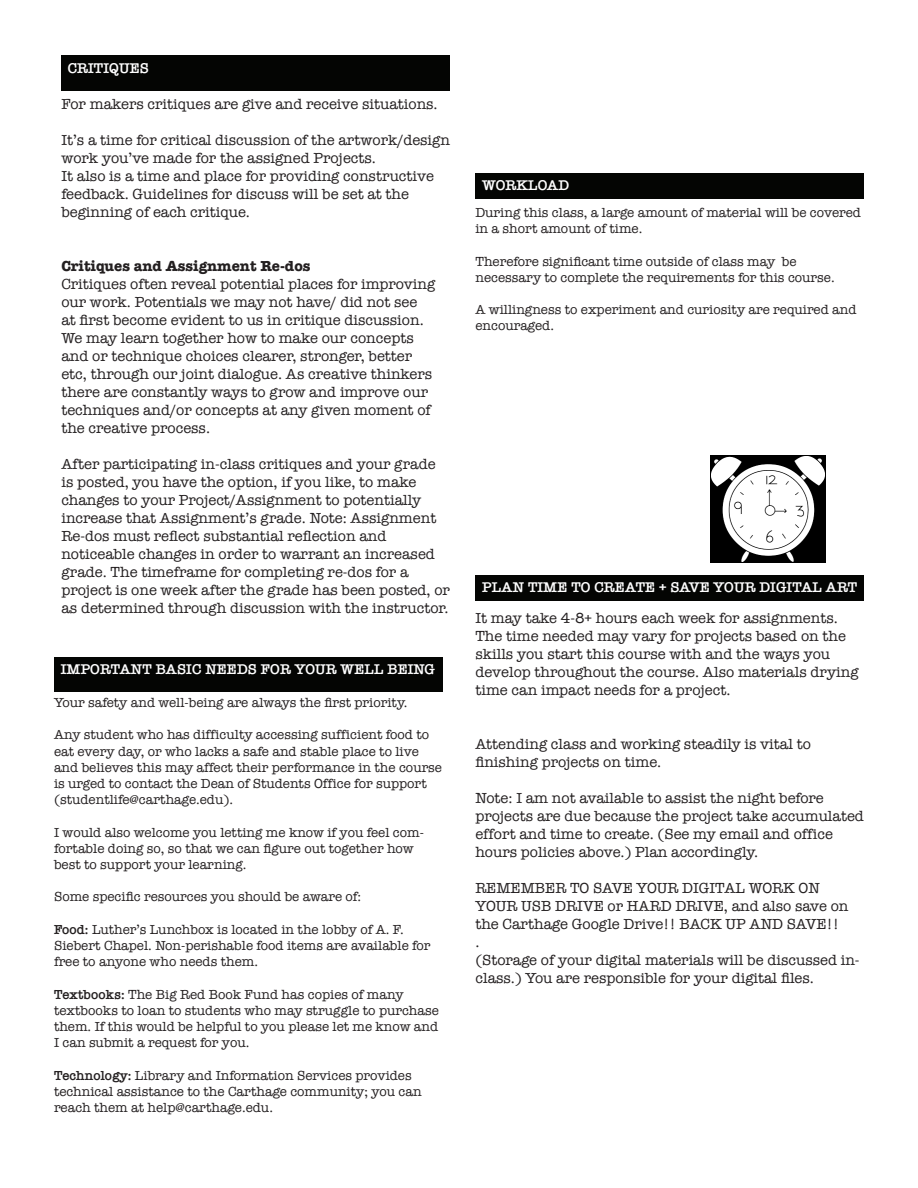
<style>
.page{position:relative;width:918px;height:1188px;background:#fff}
.page>*{position:absolute;margin:0;border:0;box-sizing:border-box;transform-origin:0 0}
.t1{font:15px/18px "American Typewriter";color:#231f20}
.t2{font:700 15px "American Typewriter";color:#231f20}
.t3{font:600 14.55px "American Typewriter";color:#fff}
.t4{font:13.5px/16.2px "American Typewriter";color:#231f20}
.s1{font-weight:600}
</style>
<div class="page">
<div style="left:475px;top:173px;width:389px;height:26px;background:#040503"></div>
<div style="left:61px;top:56px;width:389px;height:35px;background:#040503"></div>
<div style="left:54px;top:657px;width:389px;height:34px;background:#040503"></div>
<div style="left:475px;top:575px;width:389px;height:26px;background:#040503"></div>
<img style="left:711px;top:456px;width:115px;height:106px">
<p class="t3" style="left:68px;top:57px;width:83px">CRITIQUES</p>
<p class="t1" style="left:61px;top:94px;width:378px">For makers critiques are give and receive situations.</p>
<p class="t1" style="left:61px;top:130px;width:390px">It’s a time for critical discussion of the artwork/design work you’ve made for the assigned Projects.</p>
<p class="t1" style="left:61px;top:166px;width:374px">It also is a time and place for providing constructive feedback. Guidelines for discuss will be set at the beginning of each critique.</p>
<p class="t2" style="left:61px;top:253px;width:251px">Critiques and Assignment Re-dos</p>
<p class="t1" style="left:61px;top:274px;width:375px">Critiques often reveal potential places for improving our work. Potentials we may not have/ did not see at first become evident to us in critique discussion.<br>We may learn together how to make our concepts and or technique choices clearer, stronger, better etc, through our joint dialogue. As creative thinkers there are constantly ways to grow and improve our techniques and/or concepts at any given moment of the creative process.</p>
<p class="t1" style="left:61px;top:454px;width:390px">After participating in-class critiques and your grade is posted, you have the option, if you like, to make changes to your Project/Assignment to potentially increase that Assignment’s grade. Note: Assignment Re-dos must reflect substantial reflection and noticeable changes in order to warrant an increased grade. The timeframe for completing re-dos for a project is one week after the grade has been posted, or as determined through discussion with the instructor.</p>
<p class="t3" style="left:61px;top:658px;width:376px">IMPORTANT BASIC NEEDS FOR YOUR WELL BEING</p>
<p class="t4" style="left:54px;top:694px;width:355px">Your safety and well-being are always the first priority.</p>
<p class="t4" style="left:54px;top:726px;width:390px">Any student who has difficulty accessing sufficient food to eat every day, or who lacks a safe and stable place to live and believes this may affect their performance in the course is urged to contact the Dean of Students Office for support (studentlife@carthage.edu).</p>
<p class="t4" style="left:54px;top:824px;width:371px">I would also welcome you letting me know if you feel com&shy;fortable doing so, so that we can figure out together how best to support your learning.</p>
<p class="t4" style="left:54px;top:888px;width:309px">Some specific resources you should be aware of:</p>
<p class="t4" style="left:54px;top:921px;width:351px"><span class="s1">Food:</span> Luther’s Lunchbox is located in the lobby of A. F.</p>
<p class="t4" style="left:54px;top:937px;width:378px">Siebert Chapel. Non-perishable food items are available for free to anyone who needs them.</p>
<p class="t4" style="left:54px;top:986px;width:386px"><span class="s1">Textbooks:</span> The Big Red Book Fund has copies of many textbooks to loan to students who may struggle to purchase them. If this would be helpful to you please let me know and I can submit a request for you.</p>
<p class="t4" style="left:54px;top:1067px;width:369px"><span class="s1">Technology:</span> Library and Information Services provides technical assistance to the Carthage community; you can reach them at help@carthage.edu.</p>
<p class="t3" style="left:482px;top:174px;width:89px">WORKLOAD</p>
<p class="t4" style="left:475px;top:204px;width:387px">During this class, a large amount of material will be covered in a short amount of time.</p>
<p class="t4" style="left:475px;top:252px;width:361px">Therefore significant time outside of class may be necessary to complete the requirements for this course.</p>
<p class="t4" style="left:475px;top:301px;width:383px">A willingness to experiment and curiosity are required and encouraged.</p>
<p class="t3" style="left:482px;top:576px;width:377px">PLAN TIME TO CREATE + SAVE YOUR DIGITAL ART</p>
<p class="t1" style="left:475px;top:609px;width:385px">It may take 4-8+ hours each week for assignments.<br>The time needed may vary for projects based on the skills you start this course with and the ways you develop throughout the course. Also materials drying time can impact needs for a project.</p>
<p class="t1" style="left:475px;top:735px;width:337px">Attending class and working steadily is vital to finishing projects on time.</p>
<p class="t1" style="left:475px;top:789px;width:390px">Note: I am not available to assist the night before projects are due because the project take accumulated effort and time to create. (See my email and office hours policies above.) Plan accordingly.</p>
<p class="t1" style="left:475px;top:879px;width:375px">REMEMBER TO SAVE YOUR DIGITAL WORK ON<br>YOUR USB DRIVE or HARD DRIVE, and also save on the Carthage Google Drive!! BACK UP AND SAVE!!</p>
<p class="t1" style="left:475px;top:933px;width:6px">.</p>
<p class="t1" style="left:475px;top:951px;width:386px">(Storage of your digital materials will be discussed in&shy;class.) You are responsible for your digital files.</p>
</div>
